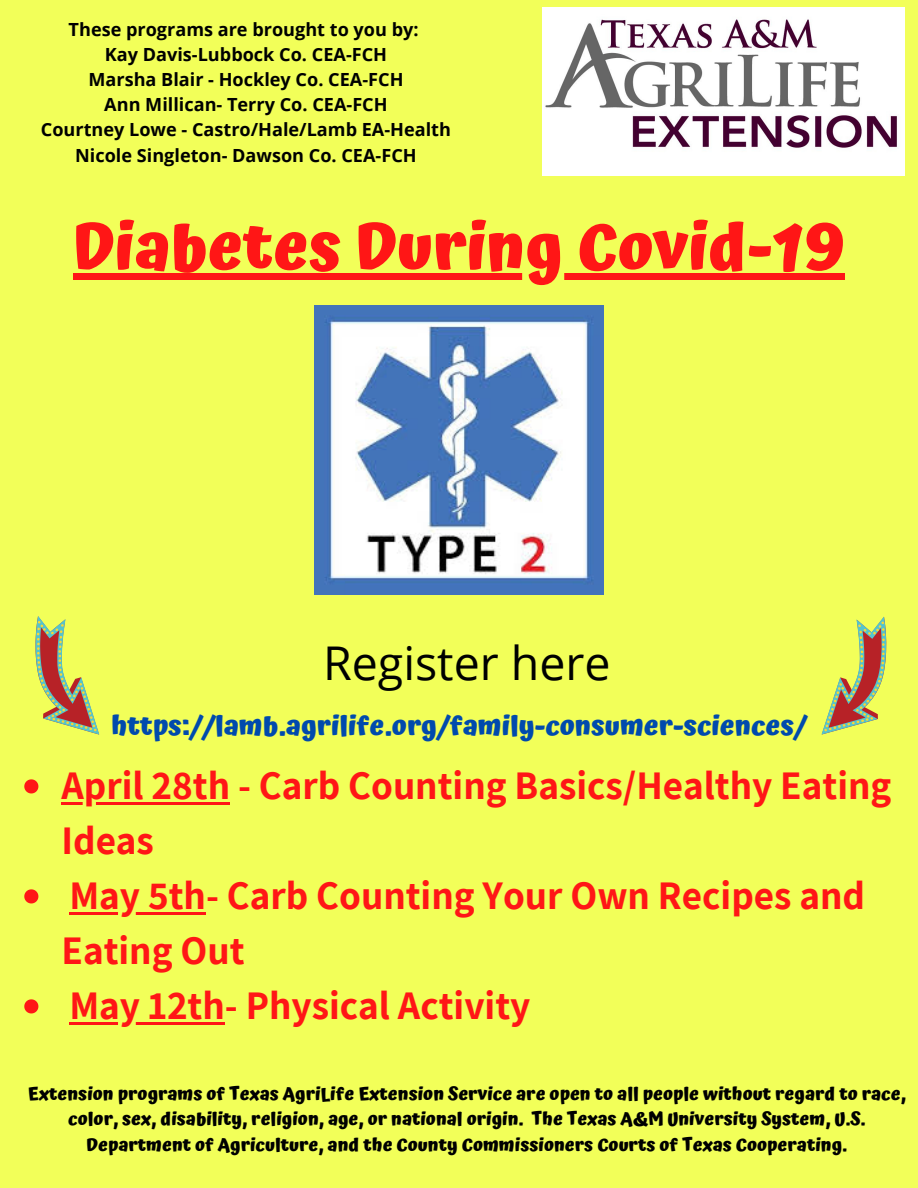
<style>
.page{position:relative;width:918px;height:1188px;background:#f2ff59}
.page>*{position:absolute;margin:0;border:0;box-sizing:border-box;transform-origin:0 0}
.t1{font:700 65.25px "Atma";color:#ff1616}
.t2{font:46.5px "Open Sans";color:#000}
.t3{font:700 39.45px/55.1px "Assistant";color:#ff1616}
.t4{font:700 27.45px "Atma";color:#004aad}
.t5{font:700 18.15px/25.3px "Atma";color:#000;text-align:center}
.t6{font:700 18.15px/25.2px "Open Sans";color:#000;text-align:center}
</style>
<div class="page">
<img style="left:315px;top:305px;width:289px;height:289px">
<img style="left:543px;top:7px;width:362px;height:169px">
<svg style="left:24px;top:779px;width:14px;height:14px"></svg>
<hr style="left:62px;top:802px;width:168px;height:3px;background:#ff1616">
<svg style="left:24px;top:889px;width:14px;height:14px"></svg>
<hr style="left:69px;top:912px;width:137px;height:3px;background:#ff1616">
<svg style="left:24px;top:999px;width:14px;height:14px"></svg>
<hr style="left:69px;top:1022px;width:156px;height:3px;background:#ff1616">
<svg style="left:35px;top:616px;width:65px;height:119px"></svg>
<div style="left:73px;top:274px;width:772px;height:6px;background:#ff1616"></div>
<svg style="left:821px;top:616px;width:66px;height:119px"></svg>
<p class="t6" style="left:41px;top:16px;width:412px">These programs are brought to you by:<br>Kay Davis-Lubbock Co. CEA-FCH<br>Marsha Blair - Hockley Co. CEA-FCH<br>Ann Millican- Terry Co. CEA-FCH<br>Courtney Lowe - Castro/Hale/Lamb EA-Health Nicole Singleton- Dawson Co. CEA-FCH</p>
<h1 class="t1" style="left:73px;top:208px;width:773px">Diabetes During Covid-19</h1>
<h2 class="t2" style="left:323px;top:630px;width:289px">Register here</h2>
<h3 class="t4" style="left:111px;top:709px;width:697px">https://lamb.agrilife.org/family-consumer-sciences/</h3>
<h3 class="t3" style="left:62px;top:757px;width:831px">April 28th - Carb Counting Basics/Healthy Eating<br>Ideas<br>May 5th- Carb Counting Your Own Recipes and<br>Eating Out<br>May 12th- Physical Activity</h3>
<p class="t5" style="left:28px;top:1081px;width:879px">Extension programs of Texas AgriLife Extension Service are open to all people without regard to race, color, sex, disability, religion, age, or national origin. The Texas A&amp;M University System, U.S.<br>Department of Agriculture, and the County Commissioners Courts of Texas Cooperating.</p>
</div>
